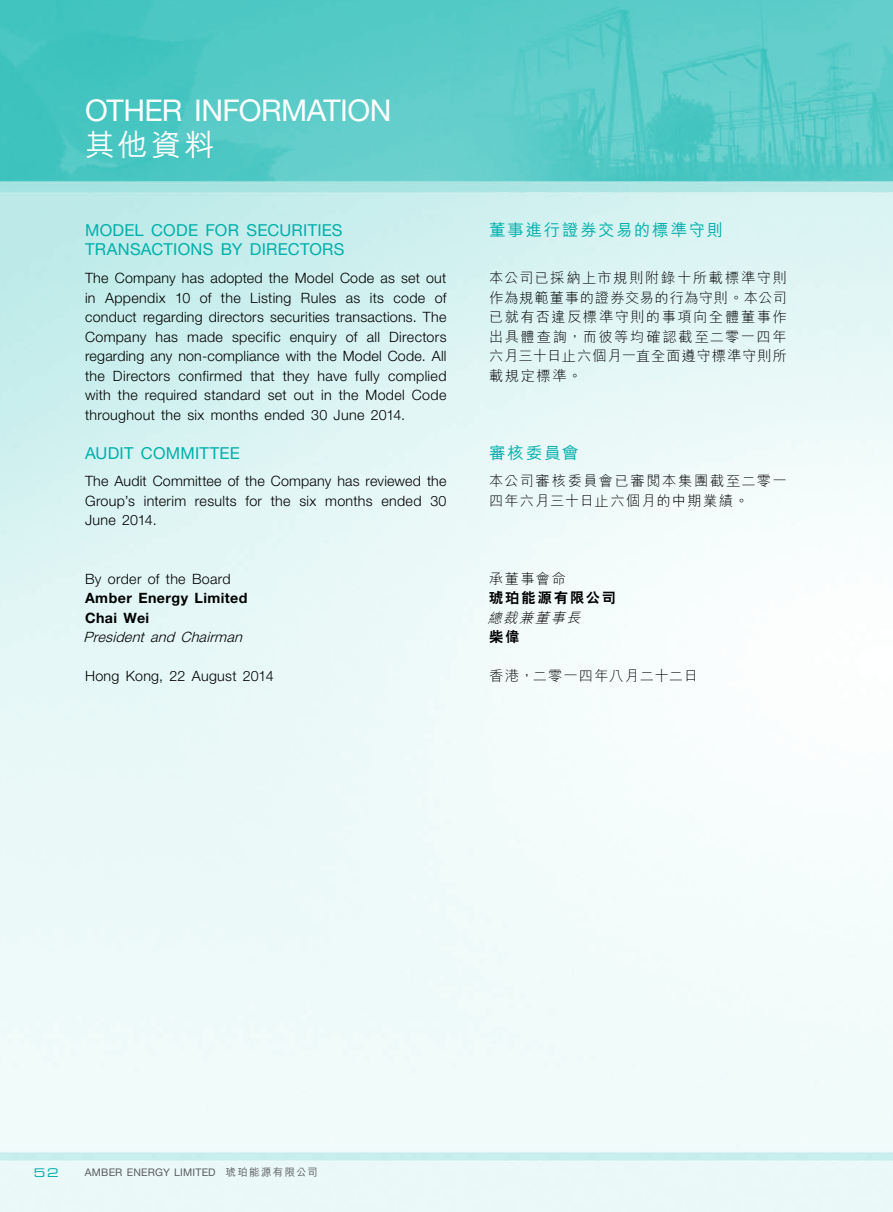
<style>
.page{position:relative;width:893px;height:1212px;background:#fff}
.page>*{position:absolute;margin:0;border:0;box-sizing:border-box;transform-origin:0 0}
.t1{font:30px "Helvetica Neue LT Std";letter-spacing:-.02em;color:#fff}
.t2{font:500 30px "M Hei HK";color:#fff}
.t3{font:16.5px/19.5px "Helvetica Neue LT Std";letter-spacing:.015em;color:#00afaa}
.t4{font:500 16.5px "M Hei HK";letter-spacing:.105em;color:#00afaa}
.t5{font:300 14.25px/19.5px "Helvetica Neue LT Std";letter-spacing:.02em;color:#000;text-align:justify}
.t6{font:300 14.25px/19.5px "M Hei HK";letter-spacing:.085em;color:#000;text-align:justify}
.t7{font:700 14.25px/19.5px "Helvetica Neue LT Std";letter-spacing:.03em;color:#000}
.t8{font:italic 300 14.25px "Helvetica Neue LT Std";color:#000}
.t9{font:300 14.25px "M Hei HK";letter-spacing:.055em;color:#000}
.t10{font:800 14.25px "C Hei 2 HK";letter-spacing:.13em;color:#000}
.t11{font:italic 300 14.25px "M Hei HK";color:#000}
.t12{font:12px "Eurostile LT Std Ex 2";color:#00afaa}
.t13{font:10.5px "Helvetica Neue LT Std";letter-spacing:.02em;color:#5b5c5f}
.s1{font-family:"M Hei HK";font-weight:500}
</style>
<div class="page">
<img style="left:0;top:0;width:893px;height:1212px">
<h1 class="t1" style="left:85px;top:92px;width:308px">OTHER INFORMATION</h1>
<h1 class="t2" style="left:85px;top:123px;width:131px">其他資料</h1>
<p class="t3" style="left:85px;top:220px;width:261px">MODEL CODE FOR SECURITIES<br>TRANSACTIONS BY DIRECTORS</p>
<p class="t5" style="left:85px;top:268px;width:363px">The Company has adopted the Model Code as set out in Appendix 10 of the Listing Rules as its code of conduct regarding directors securities transactions. The Company has made specific enquiry of all Directors regarding any non-compliance with the Model Code. All the Directors confirmed that they have fully complied with the required standard set out in the Model Code throughout the six months ended 30 June 2014.</p>
<p class="t3" style="left:85px;top:443px;width:156px">AUDIT COMMITTEE</p>
<p class="t5" style="left:85px;top:471px;width:363px">The Audit Committee of the Company has reviewed the Group’s interim results for the six months ended 30<br>June 2014.</p>
<p class="t5" style="left:85px;top:569px;width:147px">By order of the Board</p>
<p class="t7" style="left:85px;top:588px;width:164px">Amber Energy Limited<br>Chai Wei</p>
<p class="t8" style="left:84px;top:629px;width:164px">President and Chairman</p>
<p class="t5" style="left:85px;top:666px;width:190px">Hong Kong, 22 August 2014</p>
<p class="t4" style="left:489px;top:218px;width:235px">董事進行證券交易的標準守則</p>
<p class="t6" style="left:489px;top:268px;width:299px">本公司已採納上市規則附錄十所載標準守則作為規範董事的證券交易的行為守則。本公司已就有否違反標準守則的事項向全體董事作出具體查詢，而彼等均確認截至二零一四年六月三十日止六個月一直全面遵守標準守則所載規定標準。</p>
<p class="t4" style="left:489px;top:441px;width:91px">審核委員會</p>
<p class="t6" style="left:489px;top:471px;width:299px">本公司審核委員會已審閱本集團截至二零一四年六月三十日止六個月的中期業績。</p>
<p class="t6" style="left:489px;top:568px;width:78px">承董事會命</p>
<p class="t10" style="left:489px;top:589px;width:129px">琥珀能源有限公司</p>
<p class="t11" style="left:488px;top:608px;width:99px">總裁兼董事長</p>
<p class="t10" style="left:489px;top:628px;width:32px">柴偉</p>
<p class="t9" style="left:489px;top:666px;width:211px">香港，二零一四年八月二十二日</p>
<p class="t12" style="left:34px;top:1164px;width:26px">52</p>
<p class="t13" style="left:85px;top:1166px;width:234px">AMBER ENERGY LIMITED <span class="s1">琥珀能源有限公司</span></p>
</div>
